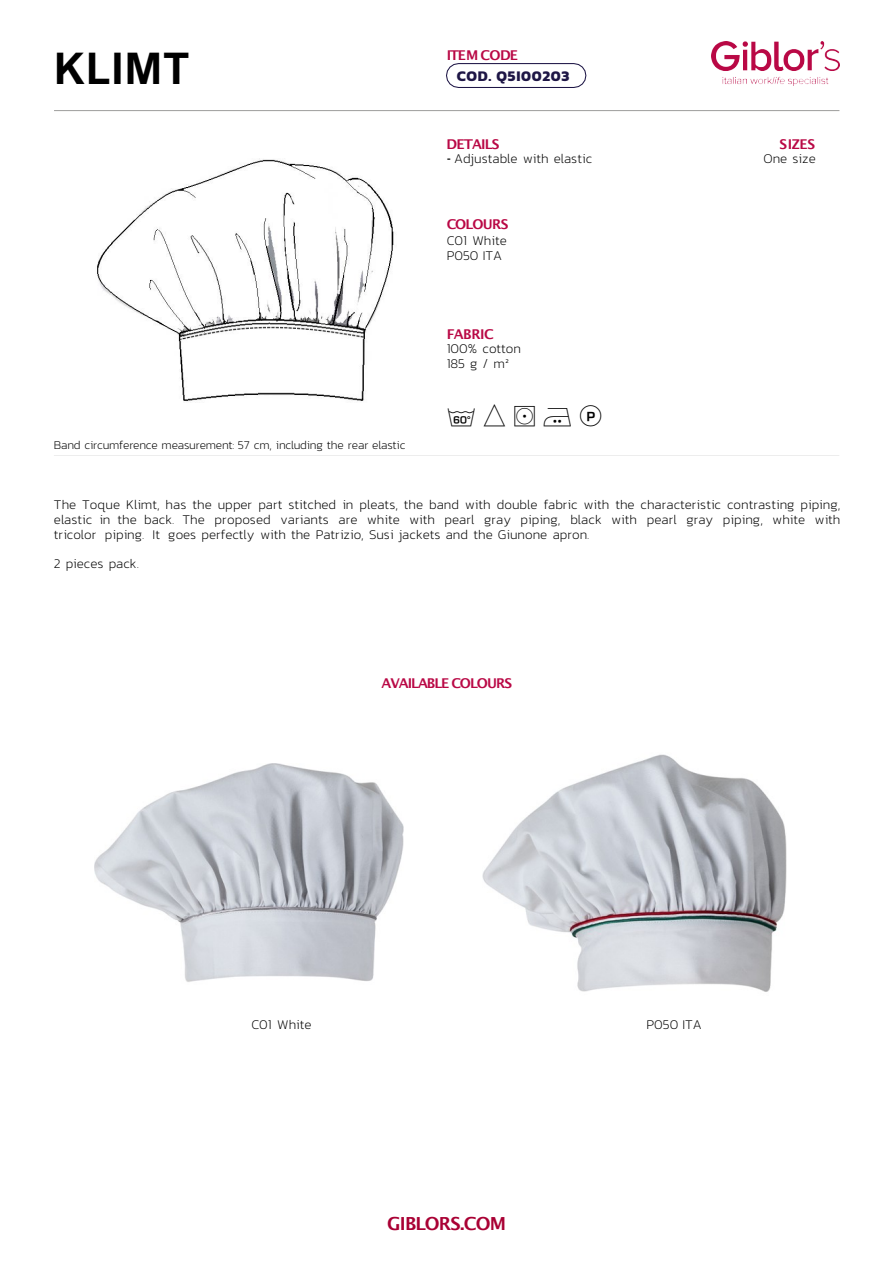
<style>
.page{position:relative;width:893px;height:1264px;background:#fff}
.page>*{position:absolute;margin:0;border:0;box-sizing:border-box;transform-origin:0 0}
.t1{font:700 43.5px "Arial Nova";letter-spacing:.015em;color:#000}
.t2{font:600 18px "Lucida Sans";letter-spacing:-.04em;color:#a90034}
.t3{font:700 15px "Kanit";letter-spacing:.045em;color:#1e1646}
.t4{font:200 13.5px/15px "Kanit";letter-spacing:-.005em;color:#000}
.t5{font:600 13.5px "Lucida Sans";letter-spacing:-.065em;color:#b90845}
.t6{font:200 12px "Kanit";letter-spacing:-.02em;color:#000}
.s1{font-family:"Trebuchet MS";font-weight:400}
</style>
<div class="page">
<img style="left:97px;top:158px;width:297px;height:244px">
<img style="left:711px;top:41px;width:128px;height:44px">
<hr style="left:54px;top:110px;width:785px;height:1px;background:#9d9d9c">
<svg style="left:54px;top:455px;width:785px;height:1px"></svg>
<svg style="left:446px;top:63px;width:141px;height:25px"></svg>
<img style="left:95px;top:763px;width:309px;height:219px">
<img style="left:482px;top:754px;width:304px;height:238px">
<h2 class="t1" style="left:54px;top:43px;width:137px">KLIMT</h2>
<p class="t6" style="left:54px;top:436px;width:353px">Band circumference measurement: 57 cm, including the rear elastic</p>
<p class="t5" style="left:446px;top:47px;width:73px">ITEM CODE</p>
<p class="t3" style="left:456px;top:64px;width:114px">COD. Q5I00203</p>
<p class="t5" style="left:446px;top:136px;width:54px">DETAILS</p>
<p class="t4" style="left:446px;top:151px;width:147px"><span class="s1">-</span> Adjustable with elastic</p>
<p class="t5" style="left:446px;top:216px;width:63px">COLOURS</p>
<p class="t4" style="left:446px;top:232px;width:62px">C01 White<br>P050 ITA</p>
<p class="t5" style="left:446px;top:327px;width:49px">FABRIC</p>
<p class="t4" style="left:446px;top:341px;width:76px">100% cotton</p>
<p class="t4" style="left:446px;top:356px;width:64px">185 g / m²</p>
<p class="t5" style="left:779px;top:136px;width:37px">SIZES</p>
<p class="t4" style="left:763px;top:151px;width:54px">One size</p>
<p class="t4" style="left:54px;top:497px;width:788px;text-align:justify">The Toque Klimt, has the upper part stitched in pleats, the band with double fabric with the characteristic contrasting piping, elastic in the back. The proposed variants are white with pearl gray piping, black with pearl gray piping, white with tricolor piping. It goes perfectly with the Patrizio, Susi jackets and the Giunone apron.</p>
<p class="t4" style="left:54px;top:556px;width:87px">2 pieces pack.</p>
<p class="t5" style="left:381px;top:675px;width:132px">AVAILABLE COLOURS</p>
<p class="t4" style="left:251px;top:1016px;width:62px">C01 White</p>
<h2 class="t2" style="left:387px;top:1212px;width:121px">GIBLORS.COM</h2>
<p class="t4" style="left:646px;top:1016px;width:57px">P050 ITA</p>
</div>
